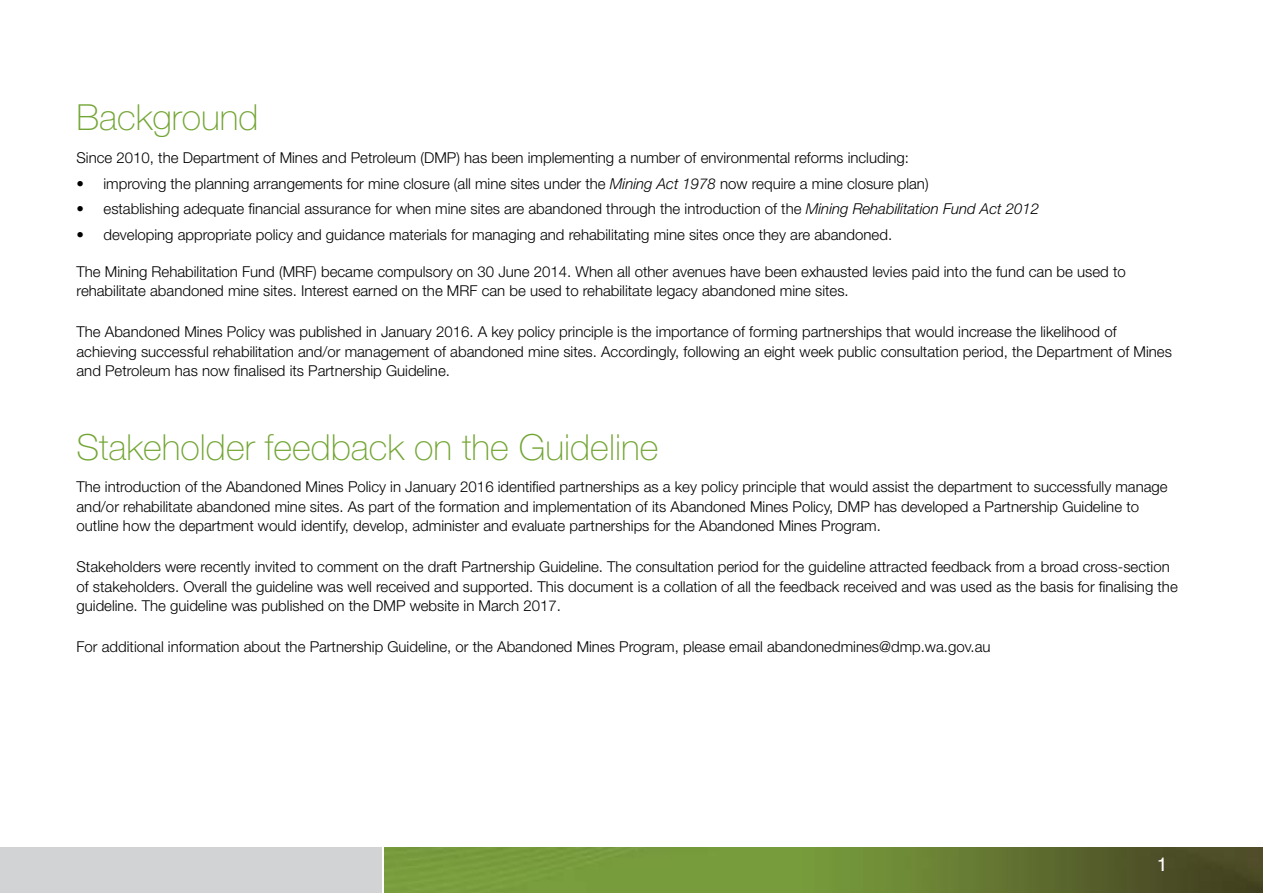
<style>
.page{position:relative;width:1263px;height:893px;background:#fff}
.page>*{position:absolute;margin:0;border:0;box-sizing:border-box;transform-origin:0 0}
.title_green{font:100 36px "Helvetica Neue";color:#73a534}
.t1{font:19.5px "Helvetica";color:#fff}
.body{font:300 15px/19.5px "Helvetica Neue";color:#000}
.s1{font-style:italic}
</style>
<div class="page">
<img style="left:385px;top:847px;width:878px;height:46px">
<div style="left:0;top:847px;width:382px;height:46px;background:#d1d3d4"></div>
<p class="title_green" style="left:77px;top:97px;width:184px">Background</p>
<p class="body" style="left:77px;top:147px;width:834px">Since 2010, the Department of Mines and Petroleum (DMP) has been implementing a number of environmental reforms including:</p>
<p class="body" style="left:77px;top:173px;width:853px">• improving the planning arrangements for mine closure (all mine sites under the <span class="s1">Mining Act 1978</span> now require a mine closure plan)</p>
<p class="body" style="left:77px;top:199px;width:964px">• establishing adequate financial assurance for when mine sites are abandoned through the introduction of the <span class="s1">Mining Rehabilitation Fund Act 2012</span></p>
<p class="body" style="left:77px;top:225px;width:817px">• developing appropriate policy and guidance materials for managing and rehabilitating mine sites once they are abandoned.</p>
<p class="body" style="left:77px;top:261px;width:1051px">The Mining Rehabilitation Fund (MRF) became compulsory on 30 June 2014. When all other avenues have been exhausted levies paid into the fund can be used to rehabilitate abandoned mine sites. Interest earned on the MRF can be used to rehabilitate legacy abandoned mine sites.</p>
<p class="body" style="left:77px;top:322px;width:1097px">The Abandoned Mines Policy was published in January 2016. A key policy principle is the importance of forming partnerships that would increase the likelihood of achieving successful rehabilitation and/or management of abandoned mine sites. Accordingly, following an eight week public consultation period, the Department of Mines and Petroleum has now finalised its Partnership Guideline.</p>
<p class="title_green" style="left:77px;top:427px;width:583px">Stakeholder feedback on the Guideline</p>
<p class="body" style="left:77px;top:477px;width:1093px">The introduction of the Abandoned Mines Policy in January 2016 identified partnerships as a key policy principle that would assist the department to successfully manage and/or rehabilitate abandoned mine sites. As part of the formation and implementation of its Abandoned Mines Policy, DMP has developed a Partnership Guideline to outline how the department would identify, develop, administer and evaluate partnerships for the Abandoned Mines Program.</p>
<p class="body" style="left:77px;top:557px;width:1103px">Stakeholders were recently invited to comment on the draft Partnership Guideline. The consultation period for the guideline attracted feedback from a broad cross-section of stakeholders. Overall the guideline was well received and supported. This document is a collation of all the feedback received and was used as the basis for finalising the guideline. The guideline was published on the DMP website in March 2017.</p>
<p class="body" style="left:77px;top:636px;width:915px">For additional information about the Partnership Guideline, or the Abandoned Mines Program, please email abandonedmines@dmp.wa.gov.au</p>
<h2 class="t1" style="left:1157px;top:849px;width:12px">1</h2>
</div>
